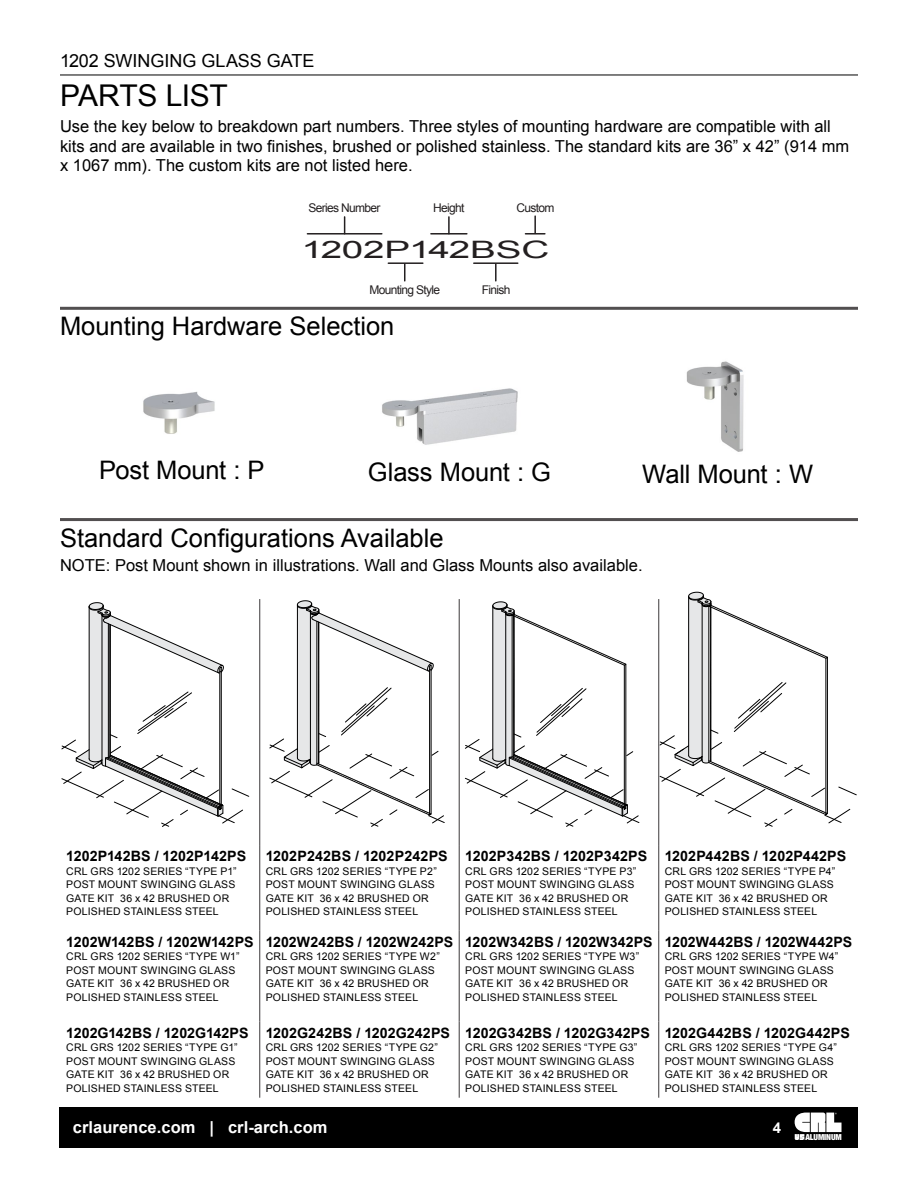
<style>
.page{position:relative;width:918px;height:1188px;background:#fff}
.page>*{position:absolute;margin:0;border:0;box-sizing:border-box;transform-origin:0 0}
.t1{font:30px "Arial";letter-spacing:-.015em;color:#000}
.t2{font:25.5px "Arial";color:#000}
.t3{font:24px "Arial";letter-spacing:-.005em;color:#231f20;scale:1.61 1}
.t4{font:18px "Arial";color:#000}
.t5{font:16.5px/19.5px "Arial";color:#000}
.t6{font:700 16.5px "Arial";letter-spacing:.005em;color:#fff}
.t7{font:700 15px "Arial";color:#fff}
.t8{font:700 14.25px "Arial";letter-spacing:.01em;color:#000}
.t9{font:12px "Arial";letter-spacing:-.055em;color:#231f20}
.t10{font:10.5px/13.5px "Arial";letter-spacing:.02em;color:#000}
.t11{font:900 condensed 8.25px "Helvetica Neue";letter-spacing:-.015em;color:#fff}
</style>
<div class="page">
<img style="left:143px;top:391px;width:72px;height:43px">
<img style="left:686px;top:361px;width:58px;height:91px">
<img style="left:382px;top:388px;width:136px;height:57px">
<hr style="left:307px;top:233px;width:75px;height:2px;background:#231f20">
<svg style="left:344px;top:217px;width:1px;height:16px"></svg>
<hr style="left:431px;top:233px;width:36px;height:2px;background:#231f20">
<svg style="left:448px;top:217px;width:2px;height:16px"></svg>
<hr style="left:388px;top:262px;width:35px;height:2px;background:#231f20">
<svg style="left:404px;top:264px;width:1px;height:17px"></svg>
<hr style="left:525px;top:233px;width:20px;height:2px;background:#231f20">
<svg style="left:534px;top:216px;width:2px;height:17px"></svg>
<hr style="left:474px;top:262px;width:44px;height:2px;background:#231f20">
<svg style="left:495px;top:264px;width:2px;height:17px"></svg>
<hr style="left:60px;top:75px;width:798px;height:1px;background:#000">
<div style="left:59px;top:1107px;width:799px;height:41px;background:#000"></div>
<svg style="left:795px;top:1113px;width:47px;height:27px"></svg>
<hr style="left:259px;top:845px;width:1px;height:85px;background:#524f50">
<hr style="left:259px;top:930px;width:1px;height:91px;background:#524f50">
<hr style="left:259px;top:1021px;width:1px;height:77px;background:#524f50">
<hr style="left:459px;top:845px;width:1px;height:85px;background:#524f50">
<hr style="left:658px;top:845px;width:1px;height:85px;background:#524f50">
<hr style="left:459px;top:930px;width:1px;height:91px;background:#524f50">
<hr style="left:658px;top:930px;width:1px;height:91px;background:#524f50">
<hr style="left:459px;top:1021px;width:1px;height:77px;background:#524f50">
<hr style="left:658px;top:1021px;width:1px;height:77px;background:#524f50">
<hr style="left:259px;top:599px;width:1px;height:246px;background:#524f50">
<hr style="left:459px;top:599px;width:1px;height:246px;background:#524f50">
<hr style="left:658px;top:599px;width:1px;height:246px;background:#524f50">
<svg style="left:61px;top:602px;width:189px;height:225px"></svg>
<svg style="left:269px;top:600px;width:176px;height:227px"></svg>
<svg style="left:464px;top:601px;width:176px;height:226px"></svg>
<svg style="left:659px;top:591px;width:198px;height:237px"></svg>
<hr style="left:60px;top:307px;width:798px;height:3px;background:#524f50">
<hr style="left:60px;top:518px;width:798px;height:3px;background:#524f50">
<h3 class="t4" style="left:60px;top:49px;width:256px">1202 SWINGING GLASS GATE</h3>
<h1 class="t1" style="left:60px;top:76px;width:169px">PARTS LIST</h1>
<p class="t5" style="left:60px;top:117px;width:791px">Use the key below to breakdown part numbers. Three styles of mounting hardware are compatible with all kits and are available in two finishes, brushed or polished stainless. The standard kits are 36” x 42” (914 mm x 1067 mm). The custom kits are not listed here.</p>
<p class="t9" style="left:309px;top:199px;width:73px">Series Number</p>
<p class="t9" style="left:433px;top:199px;width:33px">Height</p>
<p class="t9" style="left:517px;top:199px;width:39px">Custom</p>
<h3 class="t3" style="left:301px;top:234px;width:156px">1202P142BSC</h3>
<p class="t9" style="left:370px;top:282px;width:72px">Mounting Style</p>
<h2 class="t2" style="left:60px;top:310px;width:336px">Mounting Hardware Selection</h2>
<p class="t9" style="left:482px;top:282px;width:30px">Finish</p>
<h2 class="t2" style="left:99px;top:453px;width:167px">Post Mount : P</h2>
<h2 class="t2" style="left:368px;top:455px;width:185px">Glass Mount : G</h2>
<h2 class="t2" style="left:642px;top:457px;width:172px">Wall Mount : W</h2>
<h2 class="t2" style="left:60px;top:521px;width:385px">Standard Configurations Available</h2>
<h3 class="t5" style="left:60px;top:555px;width:584px">NOTE: Post Mount shown in illustrations. Wall and Glass Mounts also available.</h3>
<h3 class="t8" style="left:66px;top:847px;width:182px">1202P142BS / 1202P142PS</h3>
<p class="t10" style="left:66px;top:865px;width:172px">CRL GRS 1202 SERIES “TYPE P1”<br>POST MOUNT SWINGING GLASS<br>GATE KIT 36 x 42 BRUSHED OR<br>POLISHED STAINLESS STEEL</p>
<h3 class="t8" style="left:66px;top:932px;width:189px">1202W142BS / 1202W142PS</h3>
<p class="t10" style="left:66px;top:950px;width:175px">CRL GRS 1202 SERIES “TYPE W1”<br>POST MOUNT SWINGING GLASS<br>GATE KIT 36 x 42 BRUSHED OR<br>POLISHED STAINLESS STEEL</p>
<h3 class="t8" style="left:66px;top:1023px;width:184px">1202G142BS / 1202G142PS</h3>
<p class="t10" style="left:66px;top:1041px;width:173px">CRL GRS 1202 SERIES “TYPE G1”<br>POST MOUNT SWINGING GLASS<br>GATE KIT 36 x 42 BRUSHED OR<br>POLISHED STAINLESS STEEL</p>
<h3 class="t8" style="left:266px;top:847px;width:183px">1202P242BS / 1202P242PS</h3>
<p class="t10" style="left:266px;top:865px;width:173px">CRL GRS 1202 SERIES “TYPE P2”<br>POST MOUNT SWINGING GLASS<br>GATE KIT 36 x 42 BRUSHED OR<br>POLISHED STAINLESS STEEL</p>
<h3 class="t8" style="left:266px;top:932px;width:189px">1202W242BS / 1202W242PS</h3>
<p class="t10" style="left:266px;top:950px;width:176px">CRL GRS 1202 SERIES “TYPE W2”<br>POST MOUNT SWINGING GLASS<br>GATE KIT 36 x 42 BRUSHED OR<br>POLISHED STAINLESS STEEL</p>
<h3 class="t8" style="left:266px;top:1023px;width:186px">1202G242BS / 1202G242PS</h3>
<p class="t10" style="left:266px;top:1041px;width:174px">CRL GRS 1202 SERIES “TYPE G2”<br>POST MOUNT SWINGING GLASS<br>GATE KIT 36 x 42 BRUSHED OR<br>POLISHED STAINLESS STEEL</p>
<h3 class="t8" style="left:465px;top:847px;width:184px">1202P342BS / 1202P342PS</h3>
<p class="t10" style="left:465px;top:865px;width:173px">CRL GRS 1202 SERIES “TYPE P3”<br>POST MOUNT SWINGING GLASS<br>GATE KIT 36 x 42 BRUSHED OR<br>POLISHED STAINLESS STEEL</p>
<h3 class="t8" style="left:465px;top:932px;width:189px">1202W342BS / 1202W342PS</h3>
<p class="t10" style="left:465px;top:950px;width:176px">CRL GRS 1202 SERIES “TYPE W3”<br>POST MOUNT SWINGING GLASS<br>GATE KIT 36 x 42 BRUSHED OR<br>POLISHED STAINLESS STEEL</p>
<h3 class="t8" style="left:465px;top:1023px;width:186px">1202G342BS / 1202G342PS</h3>
<p class="t10" style="left:465px;top:1041px;width:174px">CRL GRS 1202 SERIES “TYPE G3”<br>POST MOUNT SWINGING GLASS<br>GATE KIT 36 x 42 BRUSHED OR<br>POLISHED STAINLESS STEEL</p>
<h3 class="t8" style="left:665px;top:847px;width:183px">1202P442BS / 1202P442PS</h3>
<p class="t10" style="left:665px;top:865px;width:172px">CRL GRS 1202 SERIES “TYPE P4”<br>POST MOUNT SWINGING GLASS<br>GATE KIT 36 x 42 BRUSHED OR<br>POLISHED STAINLESS STEEL</p>
<h3 class="t8" style="left:665px;top:932px;width:189px">1202W442BS / 1202W442PS</h3>
<p class="t10" style="left:665px;top:950px;width:175px">CRL GRS 1202 SERIES “TYPE W4”<br>POST MOUNT SWINGING GLASS<br>GATE KIT 36 x 42 BRUSHED OR<br>POLISHED STAINLESS STEEL</p>
<h3 class="t8" style="left:665px;top:1023px;width:187px">1202G442BS / 1202G442PS</h3>
<p class="t10" style="left:665px;top:1041px;width:174px">CRL GRS 1202 SERIES “TYPE G4”<br>POST MOUNT SWINGING GLASS<br>GATE KIT 36 x 42 BRUSHED OR<br>POLISHED STAINLESS STEEL</p>
<h3 class="t6" style="left:73px;top:1116px;width:256px">crlaurence.com | crl-arch.com</h3>
<h3 class="t7" style="left:773px;top:1117px;width:10px">4</h3>
<p class="t11" style="left:805px;top:1132px;width:38px">ALUMINUM</p>
</div>
